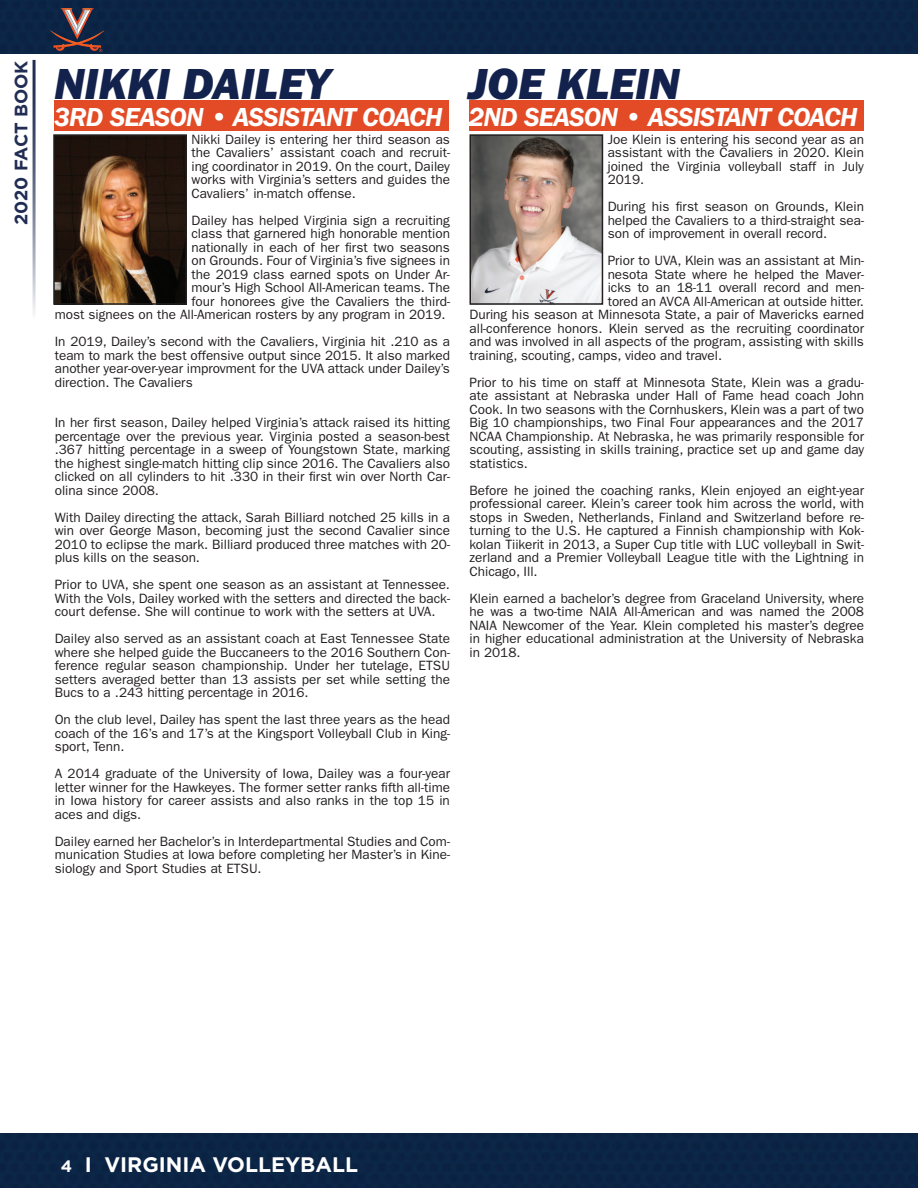
<style>
.page{position:relative;width:918px;height:1188px;background:#fff}
.page>*{position:absolute;margin:0;border:0;box-sizing:border-box;transform-origin:0 0}
.t1{font:45px "ITC Franklin Gothic Std Hvy It";color:#13224c}
.t2{font:italic 600 27px "ITC Franklin Gothic Std";letter-spacing:-.03em;color:#fff}
.t3{font:700 21px "Gotham";color:#fff}
.t4{font:700 18px "Gotham";color:#212d54}
.t5{font:13.5px/13.5px "ITC Franklin Gothic Std";color:#231f20;text-align:justify}
.s1{font-size:16.5px}
</style>
<div class="page">
<div style="left:0;top:0;width:918px;height:54px;background:#0c2545"></div>
<hr style="left:33px;top:60px;width:3px;height:259px;background:#212d54">
<div style="left:0;top:1133px;width:918px;height:55px;background:#0b2545"></div>
<svg style="left:50px;top:8px;width:54px;height:44px"></svg>
<div style="left:55px;top:100px;width:394px;height:30px;background:#e24b25"></div>
<img style="left:56px;top:137px;width:128px;height:165px">
<div style="left:53px;top:134px;width:134px;height:171px;border:2px solid #231f20"></div>
<div style="left:470px;top:100px;width:394px;height:30px;background:#e24b25"></div>
<img style="left:473px;top:137px;width:127px;height:165px">
<div style="left:470px;top:134px;width:133px;height:171px;border:2px solid #231f20"></div>
<h3 class="t4" style="left:9px;top:225px;width:166px;rotate:-90deg">2020 FACT BOOK</h3>
<h1 class="t1" style="left:54px;top:57px;width:278px">NIKKI DAILEY</h1>
<h2 class="t2" style="left:54px;top:102px;width:390px">3RD SEASON • ASSISTANT COACH</h2>
<p class="t5" style="left:191px;top:132px;width:260px">Nikki Dailey is entering her third season as the Cavaliers’ assistant coach and recruit&shy;ing coordinator in 2019. On the court, Dailey works with Virginia’s setters and guides the Cavaliers’ in-match offense.</p>
<p class="t5" style="left:191px;top:213px;width:260px">Dailey has helped Virginia sign a recruiting</p>
<p class="t5" style="left:191px;top:227px;width:260px">class that garnered high honorable mention</p>
<p class="t5" style="left:191px;top:240px;width:260px">nationally in each of her first two seasons</p>
<p class="t5" style="left:191px;top:254px;width:260px">on Grounds. Four of Virginia’s five signees in</p>
<p class="t5" style="left:191px;top:267px;width:260px">the 2019 class earned spots on Under Ar-</p>
<p class="t5" style="left:191px;top:281px;width:260px">mour’s High School All-American teams. The</p>
<p class="t5" style="left:191px;top:294px;width:260px">four honorees give the Cavaliers the third-</p>
<p class="t5" style="left:55px;top:308px;width:392px">most signees on the All-American rosters by any program in 2019.</p>
<p class="t5" style="left:55px;top:335px;width:397px">In 2019, Dailey’s second with the Cavaliers, Virginia hit .210 as a team to mark the best offensive output since 2015. It also marked another year-over-year improvment for the UVA attack under Dailey’s direction. The Cavaliers</p>
<p class="t5" style="left:55px;top:416px;width:397px">In her first season, Dailey helped Virginia’s attack raised its hitting percentage over the previous year. Virginia posted a season-best .367 hitting percentage in a sweep of Youngstown State, marking the highest single-match hitting clip since 2016. The Cavaliers also clicked on all cylinders to hit .330 in their first win over North Car&shy;olina since 2008.</p>
<p class="t5" style="left:55px;top:510px;width:397px">With Dailey directing the attack, Sarah Billiard notched 25 kills in a win over George Mason, becoming just the second Cavalier since 2010 to eclipse the mark. Billiard produced three matches with 20- plus kills on the season.</p>
<p class="t5" style="left:55px;top:578px;width:397px">Prior to UVA, she spent one season as an assistant at Tennessee.<br>With the Vols, Dailey worked with the setters and directed the back&shy;court defense. She will continue to work with the setters at UVA.</p>
<p class="t5" style="left:55px;top:632px;width:397px">Dailey also served as an assistant coach at East Tennessee State where she helped guide the Buccaneers to the 2016 Southern Con&shy;ference regular season championship. Under her tutelage, ETSU setters averaged better than 13 assists per set while setting the Bucs to a .243 hitting percentage in 2016.</p>
<p class="t5" style="left:55px;top:713px;width:397px">On the club level, Dailey has spent the last three years as the head coach of the 16’s and 17’s at the Kingsport Volleyball Club in King&shy;sport, Tenn.</p>
<p class="t5" style="left:55px;top:767px;width:397px">A 2014 graduate of the University of Iowa, Dailey was a four-year letter winner for the Hawkeyes. The former setter ranks fifth all-time in Iowa history for career assists and also ranks in the top 15 in aces and digs.</p>
<p class="t5" style="left:55px;top:834px;width:397px">Dailey earned her Bachelor’s in Interdepartmental Studies and Com&shy;munication Studies at Iowa before completing her Master’s in Kine&shy;siology and Sport Studies at ETSU.</p>
<h1 class="t1" style="left:468px;top:57px;width:213px">JOE KLEIN</h1>
<h2 class="t2" style="left:468px;top:102px;width:390px">2ND SEASON • ASSISTANT COACH</h2>
<p class="t5" style="left:608px;top:132px;width:258px">Joe Klein is entering his second year as an assistant with the Cavaliers in 2020. Klein joined the Virginia volleyball staff in July 2019.</p>
<p class="t5" style="left:608px;top:200px;width:258px">During his first season on Grounds, Klein helped the Cavaliers to a third-straight sea&shy;son of improvement in overall record.</p>
<p class="t5" style="left:608px;top:254px;width:258px">Prior to UVA, Klein was an assistant at Min-</p>
<p class="t5" style="left:608px;top:267px;width:258px">nesota State where he helped the Maver-</p>
<p class="t5" style="left:608px;top:281px;width:258px">icks to an 18-11 overall record and men-</p>
<p class="t5" style="left:608px;top:294px;width:258px">tored an AVCA All-American at outside hitter.</p>
<p class="t5" style="left:470px;top:308px;width:396px">During his season at Minnesota State, a pair of Mavericks earned</p>
<p class="t5" style="left:470px;top:321px;width:396px">all-conference honors. Klein served as the recruiting coordinator</p>
<p class="t5" style="left:470px;top:335px;width:396px">and was involved in all aspects of the program, assisting with skills</p>
<p class="t5" style="left:470px;top:348px;width:254px">training, scouting, camps, video and travel.</p>
<p class="t5" style="left:470px;top:375px;width:396px">Prior to his time on staff at Minnesota State, Klein was a gradu&shy;ate assistant at Nebraska under Hall of Fame head coach John Cook. In two seasons with the Cornhuskers, Klein was a part of two Big 10 championships, two Final Four appearances and the 2017<br>NCAA Championship. At Nebraska, he was primarily responsible for scouting, assisting in skills training, practice set up and game day statistics.</p>
<p class="t5" style="left:470px;top:483px;width:396px">Before he joined the coaching ranks, Klein enjoyed an eight-year professional career. Klein’s career took him across the world, with stops in Sweden, Netherlands, Finland and Switzerland before re&shy;turning to the U.S. He captured a Finnish championship with Kok&shy;kolan Tiikerit in 2013, a Super Cup title with LUC volleyball in Swit&shy;zerland and a Premier Volleyball League title with the Lightning in Chicago, Ill.</p>
<p class="t5" style="left:470px;top:591px;width:396px">Klein earned a bachelor’s degree from Graceland University, where he was a two-time NAIA All-American and was named the 2008<br>NAIA Newcomer of the Year. Klein completed his master’s degree in higher educational administration at the University of Nebraska in 2018.</p>
<h3 class="t3" style="left:61px;top:1151px;width:299px"><span class="s1">4</span> I VIRGINIA VOLLEYBALL</h3>
</div>
